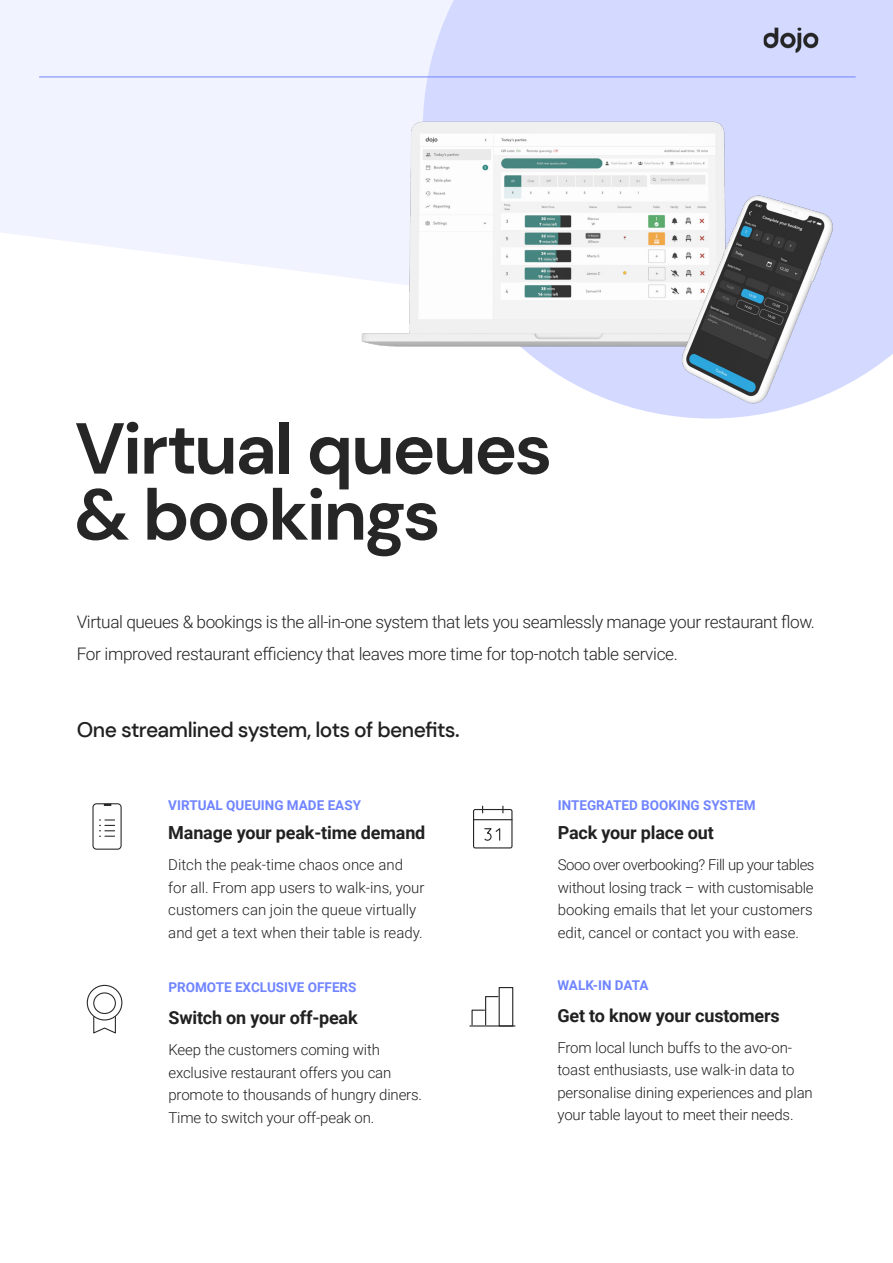
<style>
.page{position:relative;width:893px;height:1263px;background:#fff}
.page>*{position:absolute;margin:0;border:0;box-sizing:border-box;transform-origin:0 0}
.t1{font:700 72px/66px "DM Sans";letter-spacing:-.035em;color:#262626}
.t2{font:500 21px "DM Sans";letter-spacing:-.03em;color:#212121}
.t3{font:700 18px "Roboto";letter-spacing:-.01em;color:#212121}
.t4{font:300 17.25px/32.5px "Roboto";letter-spacing:-.025em;color:#212121}
.t5{font:300 15px/22.5px "Roboto";letter-spacing:-.01em;color:#212121}
.t6{font:700 13.5px "Roboto";color:#7084ff}
</style>
<div class="page">
<svg style="left:0;top:0;width:423px;height:277px"></svg>
<svg style="left:423px;top:0;width:470px;height:419px;fill:#d4daff"></svg>
<div style="left:92px;top:803px;width:30px;height:47px;border:1px solid #262626;border-radius:3px"></div>
<svg style="left:104px;top:804px;width:7px;height:2px"></svg>
<svg style="left:99px;top:819px;width:16px;height:18px"></svg>
<hr style="left:470px;top:1025px;width:45px;height:1px;background:#262626">
<svg style="left:471px;top:995px;width:28px;height:31px"></svg>
<div style="left:499px;top:987px;width:14px;height:39px;border:1px solid #262626"></div>
<div style="left:87px;top:985px;width:35px;height:35px;border:1px solid #262626;border-radius:50%"></div>
<div style="left:93px;top:992px;width:23px;height:22px;border:1px solid #262626;border-radius:50%"></div>
<svg style="left:93px;top:1016px;width:23px;height:18px"></svg>
<svg style="left:484px;top:828px;width:17px;height:13px"></svg>
<div style="left:473px;top:809px;width:39px;height:39px;border:1px solid #262626;border-radius:2px"></div>
<hr style="left:474px;top:819px;width:38px;height:1px;background:#262626">
<hr style="left:39px;top:77px;width:817px;height:1px;background:#7084ff">
<img style="left:764px;top:28px;width:57px;height:25px">
<img style="left:344px;top:101px;width:446px;height:256px">
<img style="left:621px;top:176px;width:268px;height:239px">
<h1 class="t1" style="left:74px;top:415px;width:479px">Virtual queues &amp; bookings</h1>
<p class="t4" style="left:77px;top:605px;width:740px">Virtual queues &amp; bookings is the all-in-one system that lets you seamlessly manage your restaurant flow.<br>For improved restaurant efficiency that leaves more time for top-notch table service.</p>
<h2 class="t2" style="left:77px;top:717px;width:384px">One streamlined system, lots of benefits.</h2>
<p class="t6" style="left:168px;top:795px;width:194px">VIRTUAL QUEUING MADE EASY</p>
<p class="t3" style="left:168px;top:820px;width:259px">Manage your peak-time demand</p>
<p class="t5" style="left:168px;top:853px;width:258px">Ditch the peak-time chaos once and for all. From app users to walk-ins, your customers can join the queue virtually and get a text when their table is ready.</p>
<p class="t6" style="left:168px;top:978px;width:190px">PROMOTE EXCLUSIVE OFFERS</p>
<p class="t3" style="left:168px;top:1005px;width:191px">Switch on your off-peak</p>
<p class="t5" style="left:168px;top:1038px;width:255px">Keep the customers coming with exclusive restaurant offers you can promote to thousands of hungry diners.<br>Time to switch your off-peak on.</p>
<p class="t6" style="left:558px;top:795px;width:199px">INTEGRATED BOOKING SYSTEM</p>
<p class="t3" style="left:558px;top:820px;width:158px">Pack your place out</p>
<p class="t5" style="left:558px;top:853px;width:258px">Sooo over overbooking? Fill up your tables without losing track – with customisable booking emails that let your customers edit, cancel or contact you with ease.</p>
<p class="t6" style="left:557px;top:976px;width:93px">WALK-IN DATA</p>
<p class="t3" style="left:557px;top:1003px;width:224px">Get to know your customers</p>
<p class="t5" style="left:557px;top:1036px;width:257px">From local lunch buffs to the avo-on&shy;toast enthusiasts, use walk-in data to personalise dining experiences and plan your table layout to meet their needs.</p>
</div>
